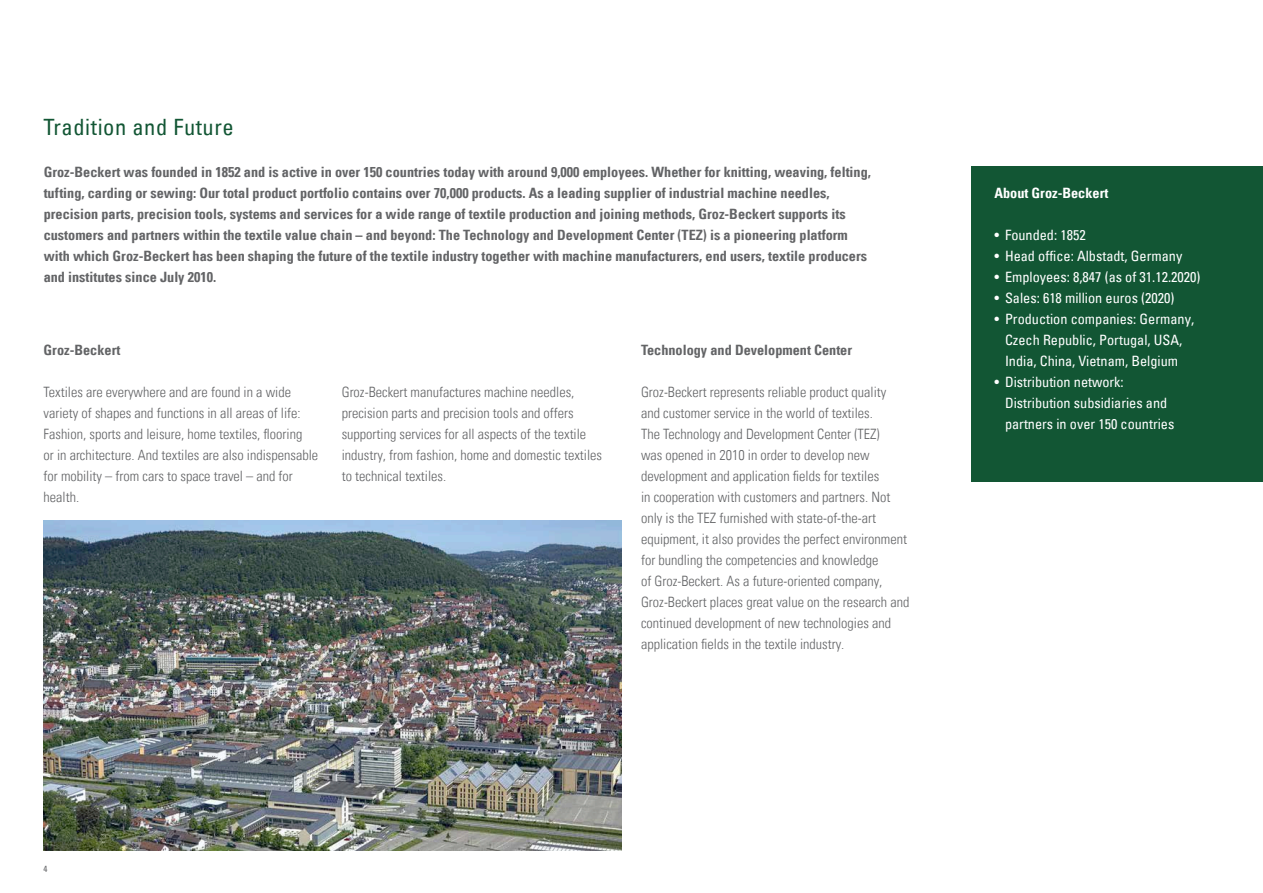
<style>
.page{position:relative;width:1263px;height:893px;background:#fff}
.page>*{position:absolute;margin:0;border:0;box-sizing:border-box;transform-origin:0 0}
.t1{font:condensed 22.5px "Univers Com 57";letter-spacing:.025em;color:#125634}
.t2{font:14.25px/21px "Univers Com 47 Light Cond";color:#636466}
.t3{font:14.25px/21px "Univers Com 67 Bold Cond";color:#636466}
.t4{font:condensed 14.25px/21px "Univers Com 57";color:#fff;text-align:center}
.t5{font:14.25px "Univers Com 67 Bold Cond";color:#fff}
.t6{font:condensed 9px "Univers Com 57";color:#636466}
</style>
<div class="page">
<img style="left:44px;top:521px;width:578px;height:329px">
<div style="left:972px;top:166px;width:291px;height:315px;background:#125634"></div>
<h1 class="t1" style="left:44px;top:113px;width:192px">Tradition and Future</h1>
<p class="t3" style="left:44px;top:161px;width:829px">Groz-Beckert was founded in 1852 and is active in over 150 countries today with around 9,000 employees. Whether for knitting, weaving, felting, tufting, carding or sewing: Our total product portfolio contains over 70,000 products. As a leading supplier of industrial machine needles, precision parts, precision tools, systems and services for a wide range of textile production and joining methods, Groz-Beckert supports its customers and partners within the textile value chain – and beyond: The Technology and Development Center (TEZ) is a pioneering platform with which Groz-Beckert has been shaping the future of the textile industry together with machine manufacturers, end users, textile producers and institutes since July 2010.</p>
<p class="t3" style="left:44px;top:340px;width:78px">Groz-Beckert</p>
<p class="t2" style="left:44px;top:382px;width:276px">Textiles are everywhere and are found in a wide variety of shapes and functions in all areas of life:<br>Fashion, sports and leisure, home textiles, flooring<br>or in architecture. And textiles are also indispensable for mobility – from cars to space travel – and for health.</p>
<p class="t2" style="left:342px;top:382px;width:262px">Groz-Beckert manufactures machine needles, precision parts and precision tools and offers supporting services for all aspects of the textile industry, from fashion, home and domestic textiles to technical textiles.</p>
<p class="t3" style="left:641px;top:340px;width:213px">Technology and Development Center</p>
<p class="t2" style="left:641px;top:382px;width:270px">Groz-Beckert represents reliable product quality<br>and customer service in the world of textiles.<br>The Technology and Development Center (TEZ)<br>was opened in 2010 in order to develop new development and application fields for textiles<br>in cooperation with customers and partners. Not only is the TEZ furnished with state-of-the-art equipment, it also provides the perfect environment for bundling the competencies and knowledge<br>of Groz-Beckert. As a future-oriented company, Groz-Beckert places great value on the research and continued development of new technologies and application fields in the textile industry.</p>
<p class="t6" style="left:44px;top:863px;width:5px">4</p>
<p class="t5" style="left:994px;top:184px;width:115px">About Groz-Beckert</p>
<p class="t4" style="left:994px;top:224px;width:93px">• Founded: 1852</p>
<p class="t4" style="left:994px;top:245px;width:189px">• Head office: Albstadt, Germany</p>
<p class="t4" style="left:994px;top:266px;width:208px">• Employees: 8,847 (as of 31.12.2020)</p>
<p class="t4" style="left:994px;top:287px;width:181px">• Sales: 618 million euros (2020)</p>
<p class="t4" style="left:994px;top:308px;width:201px">• Production companies: Germany,<br>Czech Republic, Portugal, USA,<br>India, China, Vietnam, Belgium</p>
<p class="t4" style="left:1005px;top:371px;width:171px;text-align:left;text-indent:-11px">• Distribution network:<br>Distribution subsidiaries and partners in over 150 countries</p>
</div>
